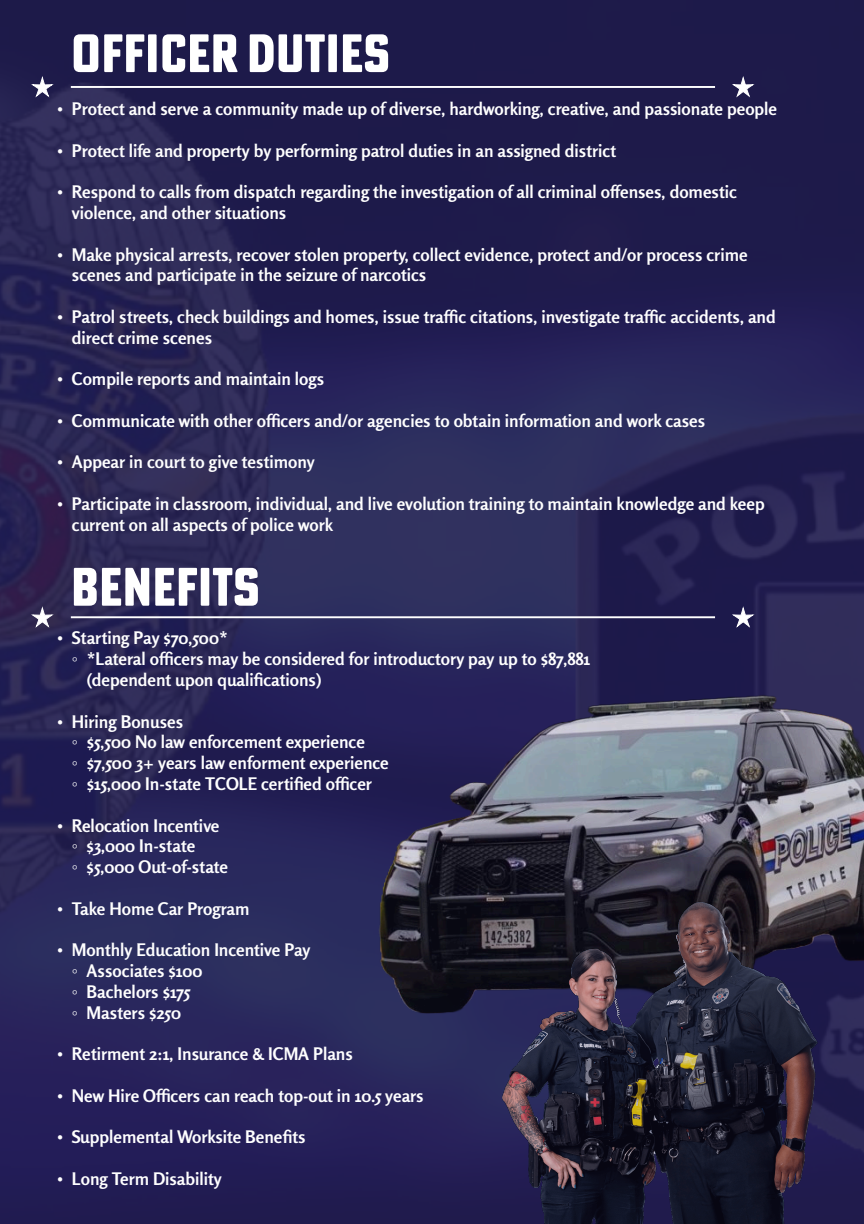
<style>
.page{position:relative;width:864px;height:1224px;background:#fff}
.page>*{position:absolute;margin:0;border:0;box-sizing:border-box;transform-origin:0 0}
.t1{font:800 53px "Poster Gothic Round Ex Cond ATF";color:#fff}
.t2{font:800 52.8px "Poster Gothic Round Ex Cond ATF";color:#fff}
.t3{font:700 17.4px/20.8px "Rosario";color:#fff}
.s1{font-family:"Times New Roman";font-weight:400}
</style>
<div class="page">
<img style="left:0;top:0;width:864px;height:1224px">
<img style="left:378px;top:695px;width:486px;height:319px">
<img style="left:486px;top:901px;width:351px;height:323px">
<hr style="left:71px;top:86px;width:644px;height:2px;background:#fff">
<svg style="left:31px;top:76px;width:22px;height:21px"></svg>
<svg style="left:732px;top:76px;width:21px;height:21px"></svg>
<hr style="left:71px;top:616px;width:644px;height:2px;background:#fff">
<svg style="left:31px;top:606px;width:22px;height:22px"></svg>
<svg style="left:732px;top:606px;width:21px;height:22px"></svg>
<h2 class="t2" style="left:71px;top:19px;width:321px">OFFICER DUTIES</h2>
<p class="t3" style="left:57px;top:98px;width:721px"><span class="s1">•</span> Protect and serve a community made up of diverse, hardworking, creative, and passionate people</p>
<p class="t3" style="left:57px;top:140px;width:560px"><span class="s1">•</span> Protect life and property by performing patrol duties in an assigned district</p>
<p class="t3" style="left:72px;top:181px;width:667px;text-indent:-15px"><span class="s1">•</span> Respond to calls from dispatch regarding the investigation of all criminal offenses, domestic violence, and other situations</p>
<p class="t3" style="left:72px;top:244px;width:677px;text-indent:-15px"><span class="s1">•</span> Make physical arrests, recover stolen property, collect evidence, protect and/or process crime scenes and participate in the seizure of narcotics</p>
<p class="t3" style="left:72px;top:306px;width:705px;text-indent:-15px"><span class="s1">•</span> Patrol streets, check buildings and homes, issue traffic citations, investigate traffic accidents, and direct crime scenes</p>
<p class="t3" style="left:57px;top:368px;width:268px"><span class="s1">•</span> Compile reports and maintain logs</p>
<p class="t3" style="left:57px;top:410px;width:650px"><span class="s1">•</span> Communicate with other officers and/or agencies to obtain information and work cases</p>
<p class="t3" style="left:57px;top:452px;width:259px"><span class="s1">•</span> Appear in court to give testimony</p>
<p class="t3" style="left:72px;top:493px;width:694px;text-indent:-15px"><span class="s1">•</span> Participate in classroom, individual, and live evolution training to maintain knowledge and keep current on all aspects of police work</p>
<h1 class="t1" style="left:71px;top:552px;width:191px">BENEFITS</h1>
<p class="t3" style="left:57px;top:628px;width:172px"><span class="s1">•</span> Starting Pay $70,500*</p>
<p class="t3" style="left:72px;top:648px;width:520px"><span class="s1">◦</span> *Lateral officers may be considered for introductory pay up to $87,881</p>
<p class="t3" style="left:87px;top:669px;width:236px">(dependent upon qualifications)</p>
<p class="t3" style="left:72px;top:711px;width:318px;text-indent:-15px"><span class="s1">•</span> Hiring Bonuses<br><span class="s1">◦</span> $5,500 No law enforcement experience<br><span class="s1">◦</span> $7,500 3+ years law enforment experience <span class="s1">◦</span> $15,000 In-state TCOLE certified officer</p>
<p class="t3" style="left:72px;top:815px;width:158px;text-indent:-15px"><span class="s1">•</span> Relocation Incentive <span class="s1">◦</span> $3,000 In-state<br><span class="s1">◦</span> $5,000 Out-of-state</p>
<p class="t3" style="left:57px;top:898px;width:194px"><span class="s1">•</span> Take Home Car Program</p>
<p class="t3" style="left:72px;top:939px;width:240px;text-indent:-15px"><span class="s1">•</span> Monthly Education Incentive Pay <span class="s1">◦</span> Associates $100<br><span class="s1">◦</span> Bachelors $175<br><span class="s1">◦</span> Masters $250</p>
<p class="t3" style="left:57px;top:1043px;width:297px"><span class="s1">•</span> Retirment 2:1, Insurance &amp; ICMA Plans</p>
<p class="t3" style="left:57px;top:1085px;width:368px"><span class="s1">•</span> New Hire Officers can reach top-out in 10.5 years</p>
<p class="t3" style="left:57px;top:1126px;width:250px"><span class="s1">•</span> Supplemental Worksite Benefits</p>
<p class="t3" style="left:57px;top:1168px;width:166px"><span class="s1">•</span> Long Term Disability</p>
</div>
